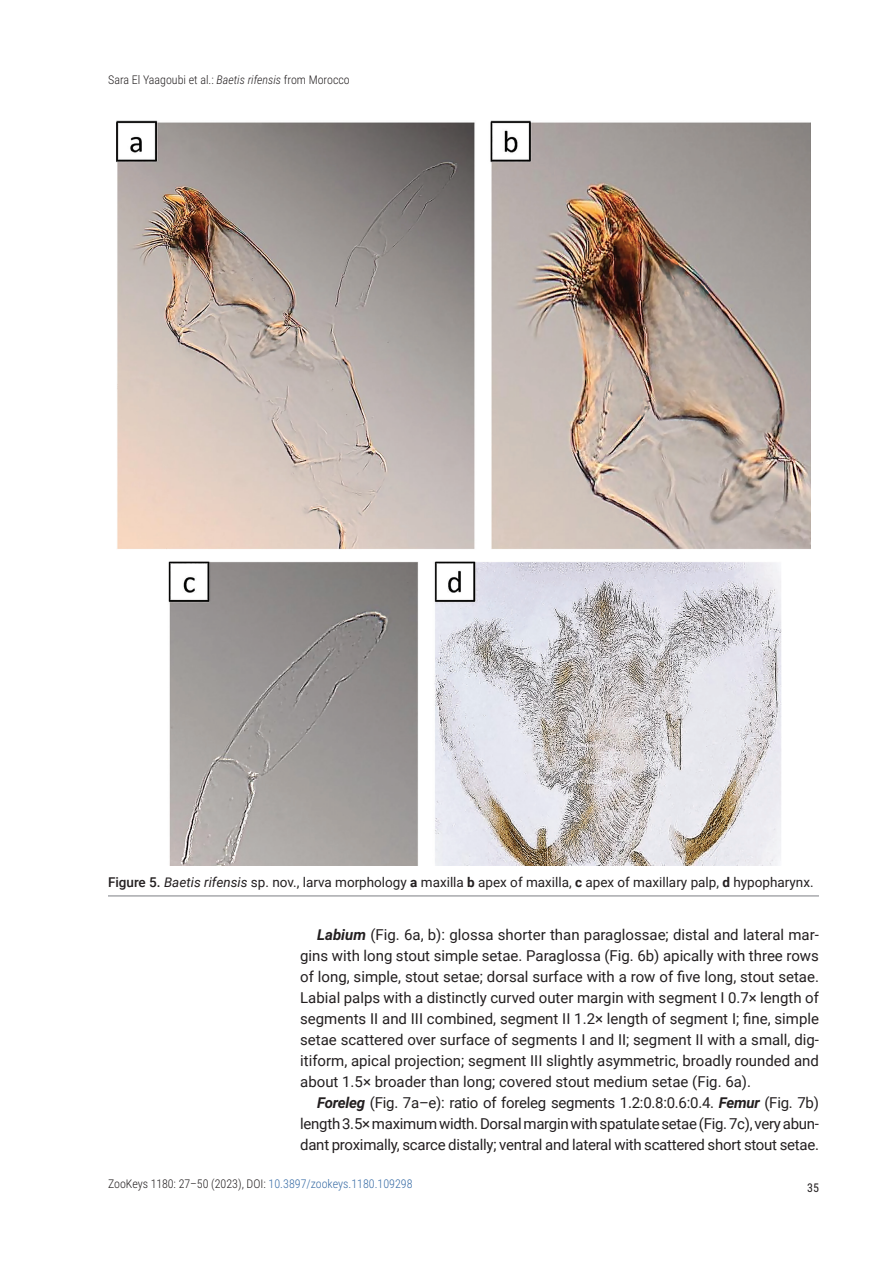
<style>
.page{position:relative;width:893px;height:1263px;background:#fff}
.page>*{position:absolute;margin:0;border:0;box-sizing:border-box;transform-origin:0 0}
.t1{font:15px/21px "Roboto";letter-spacing:-.01em;color:#231f20;text-align:justify}
.t2{font:13.5px "Roboto";color:#231f20}
.t3{font:300 12px "Roboto Condensed";color:#231f20}
.t4{font:12px "Roboto Condensed";color:#231f20}
.s1{font-style:italic}
.s2{font-weight:500}
.s3{font-weight:700}
.s4{font-weight:700;font-style:italic}
.s5{color:#376ba5}
</style>
<div class="page">
<img style="left:116px;top:121px;width:695px;height:745px">
<hr style="left:108px;top:895px;width:711px;height:2px;background:#a8a9ad">
<p class="t3" style="left:108px;top:71px;width:243px">Sara El Yaagoubi et al.: <span class="s1">Baetis rifensis</span> from Morocco</p>
<p class="t2" style="left:108px;top:872px;width:707px"><span class="s2">Figure 5.</span> <span class="s1">Baetis rifensis</span> sp. nov., larva morphology <span class="s3">a</span> maxilla <span class="s3">b</span> apex of maxilla, <span class="s3">c</span> apex of maxillary palp, <span class="s3">d</span> hypopharynx.</p>
<p class="t1" style="left:300px;top:923px;width:520px;text-indent:17px"><span class="s4">Labium</span> (Fig. 6a, b): glossa shorter than paraglossae; distal and lateral mar&shy;gins with long stout simple setae. Paraglossa (Fig. 6b) apically with three rows of long, simple, stout setae; dorsal surface with a row of five long, stout setae.<br>Labial palps with a distinctly curved outer margin with segment I 0.7× length of segments II and III combined, segment II 1.2× length of segment I; fine, simple setae scattered over surface of segments I and II; segment II with a small, dig&shy;itiform, apical projection; segment III slightly asymmetric, broadly rounded and about 1.5× broader than long; covered stout medium setae (Fig. 6a).</p>
<p class="t1" style="left:300px;top:1091px;width:520px;text-indent:17px"><span class="s4">Foreleg</span> (Fig. 7a–e): ratio of foreleg segments 1.2:0.8:0.6:0.4. <span class="s4">Femur</span> (Fig. 7b) length 3.5× maximum width. Dorsal margin with spatulate setae (Fig. 7c), very abun&shy;dant proximally, scarce distally; ventral and lateral with scattered short stout setae.</p>
<p class="t3" style="left:108px;top:1175px;width:306px">ZooKeys 1180: 27–50 (2023), DOI: <span class="s5">10.3897/zookeys.1180.109298</span></p>
<p class="t4" style="left:807px;top:1179px;width:13px">35</p>
</div>
